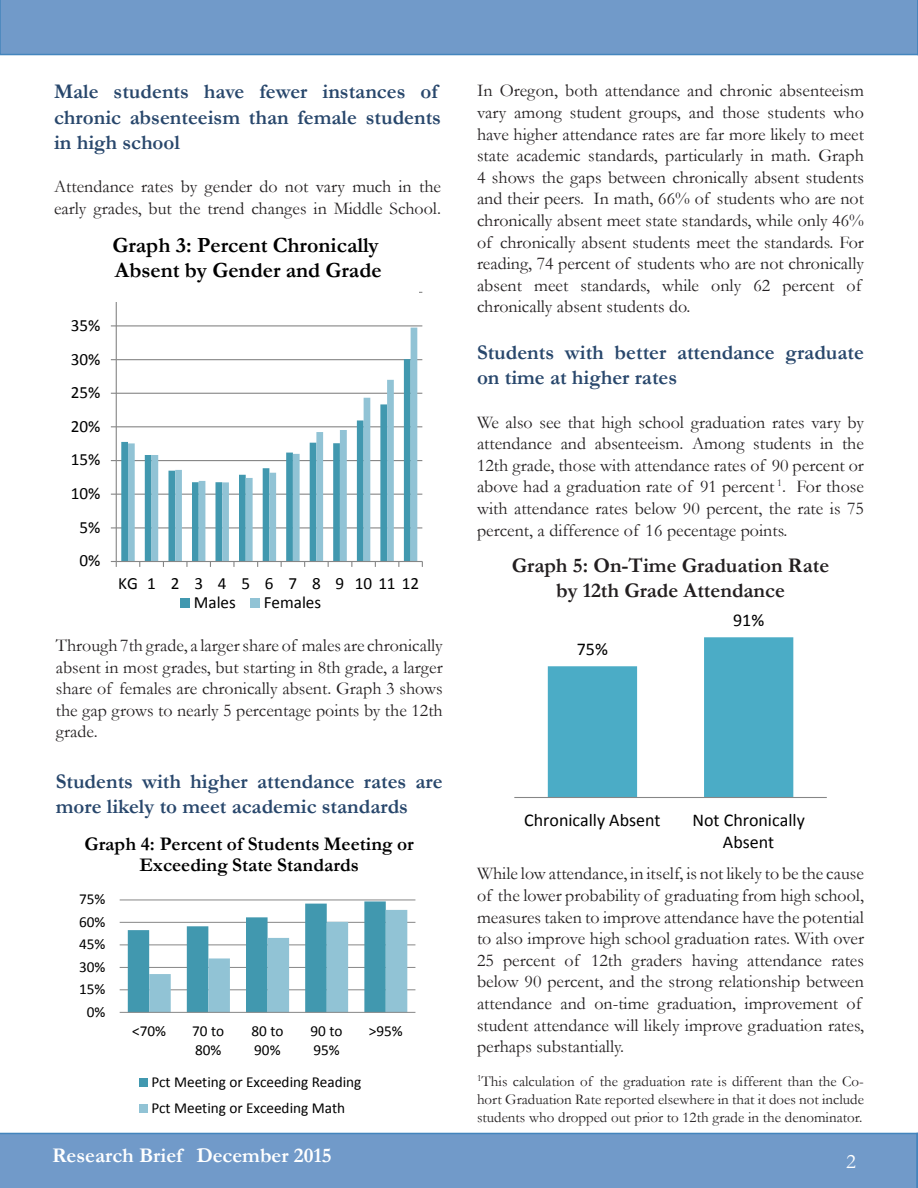
<style>
.page{position:relative;width:918px;height:1188px;background:#fff}
.page>*{position:absolute;margin:0;border:0;box-sizing:border-box;transform-origin:0 0}
.t1{font:700 21.75px/24.5px "Garamond";color:#000}
.t2{font:700 21px/25.2px "Garamond";color:#28476c}
.t3{font:700 21px/25.2px "Garamond";color:#231f20;text-align:center}
.t4{font:700 21px "Garamond";color:#fff}
.t5{font:21px "Garamond";color:#fff}
.t6{font:700 19.35px/21.8px "Garamond";color:#000;text-align:center}
.t7{font:18px/21.6px "Garamond";color:#231f20}
.t8{font:18px/21.9px "Calibri";color:#000;text-align:center}
.t9{font:18px "Arial Rounded MT Bold";letter-spacing:-.005em;color:#000}
.t10{font:17.1px/18.9px "Calibri";color:#000}
.t11{font:15.3px/18.6px "Calibri";letter-spacing:-.005em;color:#000}
.t12{font:15px/18px "Garamond";color:#231f20;text-align:justify}
</style>
<div class="page">
<div style="left:0;top:1133px;width:916px;height:55px;background:#719ac9"></div>
<svg style="left:916px;top:1133px;width:2px;height:55px"></svg>
<div style="left:0;top:0;width:917px;height:55px;background:#719ac9"></div>
<svg style="left:917px;top:0;width:1px;height:55px"></svg>
<hr style="left:116px;top:527px;width:306px;height:1px;background:#868686">
<hr style="left:116px;top:494px;width:306px;height:1px;background:#868686">
<hr style="left:116px;top:460px;width:306px;height:1px;background:#868686">
<hr style="left:116px;top:426px;width:306px;height:1px;background:#868686">
<hr style="left:116px;top:393px;width:306px;height:1px;background:#868686">
<hr style="left:116px;top:359px;width:306px;height:1px;background:#868686">
<hr style="left:116px;top:325px;width:306px;height:1px;background:#868686">
<hr style="left:116px;top:292px;width:306px;height:1px;background:#868686">
<svg style="left:121px;top:359px;width:7px;height:202px"></svg>
<svg style="left:128px;top:328px;width:289px;height:233px"></svg>
<hr style="left:116px;top:292px;width:1px;height:270px;background:#868686">
<hr style="left:116px;top:561px;width:306px;height:1px;background:#868686">
<svg style="left:111px;top:561px;width:6px;height:6px"></svg>
<div style="left:180px;top:598px;width:10px;height:9px;background:#4198af"></div>
<div style="left:250px;top:598px;width:10px;height:9px;background:#91c3d5"></div>
<div style="left:78px;top:228px;width:340px;height:73px;background:#fff"></div>
<hr style="left:120px;top:989px;width:295px;height:1px;background:#868686">
<hr style="left:120px;top:967px;width:295px;height:1px;background:#868686">
<hr style="left:120px;top:944px;width:295px;height:1px;background:#868686">
<hr style="left:120px;top:922px;width:295px;height:1px;background:#868686">
<hr style="left:120px;top:899px;width:295px;height:1px;background:#868686">
<svg style="left:128px;top:901px;width:279px;height:111px"></svg>
<hr style="left:120px;top:1012px;width:295px;height:1px;background:#868686">
<div style="left:139px;top:1078px;width:9px;height:8px;background:#4198af"></div>
<div style="left:139px;top:1105px;width:9px;height:8px;background:#91c3d5"></div>
<svg style="left:548px;top:637px;width:245px;height:160px"></svg>
<hr style="left:514px;top:797px;width:313px;height:1px;background:#868686">
<p class="t2" style="left:54px;top:79px;width:389px">Male students have fewer instances of chronic absenteeism than female students in high school</p>
<p class="t7" style="left:54px;top:175px;width:389px">Attendance rates by gender do not vary much in the early grades, but the trend changes in Middle School.</p>
<p class="t1" style="left:113px;top:233px;width:271px">Graph 3: Percent Chronically<br>Absent by Gender and Grade</p>
<p class="t10" style="left:71px;top:316px;width:31px">35%</p>
<p class="t10" style="left:71px;top:349px;width:31px">30%</p>
<p class="t10" style="left:71px;top:383px;width:31px">25%</p>
<p class="t10" style="left:71px;top:417px;width:31px">20%</p>
<p class="t10" style="left:71px;top:450px;width:31px">15%</p>
<p class="t10" style="left:71px;top:484px;width:31px">10%</p>
<p class="t10" style="left:80px;top:518px;width:22px">5%</p>
<p class="t10" style="left:80px;top:551px;width:22px">0%</p>
<p class="t10" style="left:194px;top:574px;width:227px;text-indent:-76px">KG1 2 3 4 5 6 7 8 9101112<br>Males</p>
<p class="t10" style="left:264px;top:592px;width:59px">Females</p>
<p class="t7" style="left:56px;top:634px;width:389px;text-align:justify">Through 7th grade, a larger share of males are chronically absent in most grades, but starting in 8th grade, a larger share of females are chronically absent. Graph 3 shows the gap grows to nearly 5 percentage points by the 12th grade.</p>
<p class="t2" style="left:56px;top:769px;width:388px">Students with higher attendance rates are more likely to meet academic standards</p>
<p class="t6" style="left:85px;top:833px;width:331px">Graph 4: Percent of Students Meeting or<br>Exceeding State Standards</p>
<p class="t11" style="left:79px;top:890px;width:28px">75%</p>
<p class="t11" style="left:79px;top:912px;width:28px">60%</p>
<p class="t11" style="left:79px;top:935px;width:28px">45%</p>
<p class="t11" style="left:79px;top:957px;width:28px">30%</p>
<p class="t11" style="left:79px;top:980px;width:28px">15%</p>
<p class="t11" style="left:87px;top:1002px;width:20px">0%</p>
<p class="t11" style="left:132px;top:1022px;width:35px">&lt;70%</p>
<p class="t11" style="left:192px;top:1022px;width:33px">70 to<br>80%</p>
<p class="t11" style="left:251px;top:1022px;width:33px">80 to<br>90%</p>
<p class="t11" style="left:311px;top:1022px;width:33px">90 to<br>95%</p>
<p class="t11" style="left:369px;top:1022px;width:35px">&gt;95%</p>
<p class="t11" style="left:151px;top:1068px;width:212px;line-height:26.7px">Pct Meeting or Exceeding Reading<br>Pct Meeting or Exceeding Math</p>
<p class="t7" style="left:477px;top:79px;width:389px">In Oregon, both attendance and chronic absenteeism vary among student groups, and those students who have higher attendance rates are far more likely to meet state academic standards, particularly in math. Graph 4 shows the gaps between chronically absent students and their peers. In math, 66% of students who are not chronically absent meet state standards, while only 46% of chronically absent students meet the standards. For reading, 74 percent of students who are not chronically absent meet standards, while only 62 percent of chronically absent students do.</p>
<p class="t2" style="left:477px;top:340px;width:389px">Students with better attendance graduate on time at higher rates</p>
<p class="t7" style="left:477px;top:411px;width:389px;text-align:justify">We also see that high school graduation rates vary by attendance and absenteeism. Among students in the 12th grade, those with attendance rates of 90 percent or above had a graduation rate of 91 percent <sup>1</sup>. For those with attendance rates below 90 percent, the rate is 75 percent, a difference of 16 pecentage points.</p>
<p class="t3" style="left:512px;top:553px;width:319px">Graph 5: On-Time Graduation Rate by 12th Grade Attendance</p>
<p class="t9" style="left:560px;top:582px;width:222px">On-Time Graduation Rate</p>
<p class="t8" style="left:577px;top:638px;width:33px">75%</p>
<p class="t8" style="left:733px;top:609px;width:33px">91%</p>
<p class="t8" style="left:524px;top:809px;width:138px">Chronically Absent</p>
<p class="t8" style="left:693px;top:809px;width:114px">Not Chronically<br>Absent</p>
<p class="t7" style="left:477px;top:862px;width:389px">While low attendance, in itself, is not likely to be the cause of the lower probability of graduating from high school, measures taken to improve attendance have the potential to also improve high school graduation rates. With over 25 percent of 12th graders having attendance rates below 90 percent, and the strong relationship between attendance and on-time graduation, improvement of student attendance will likely improve graduation rates, perhaps substantially.</p>
<p class="t12" style="left:477px;top:1072px;width:389px"><sup>1</sup>This calculation of the graduation rate is different than the Co&shy;hort Graduation Rate reported elsewhere in that it does not include students who dropped out prior to 12th grade in the denominator.</p>
<p class="t4" style="left:52px;top:1141px;width:281px">Research Brief December 2015</p>
<p class="t5" style="left:846px;top:1148px;width:11px">2</p>
</div>
